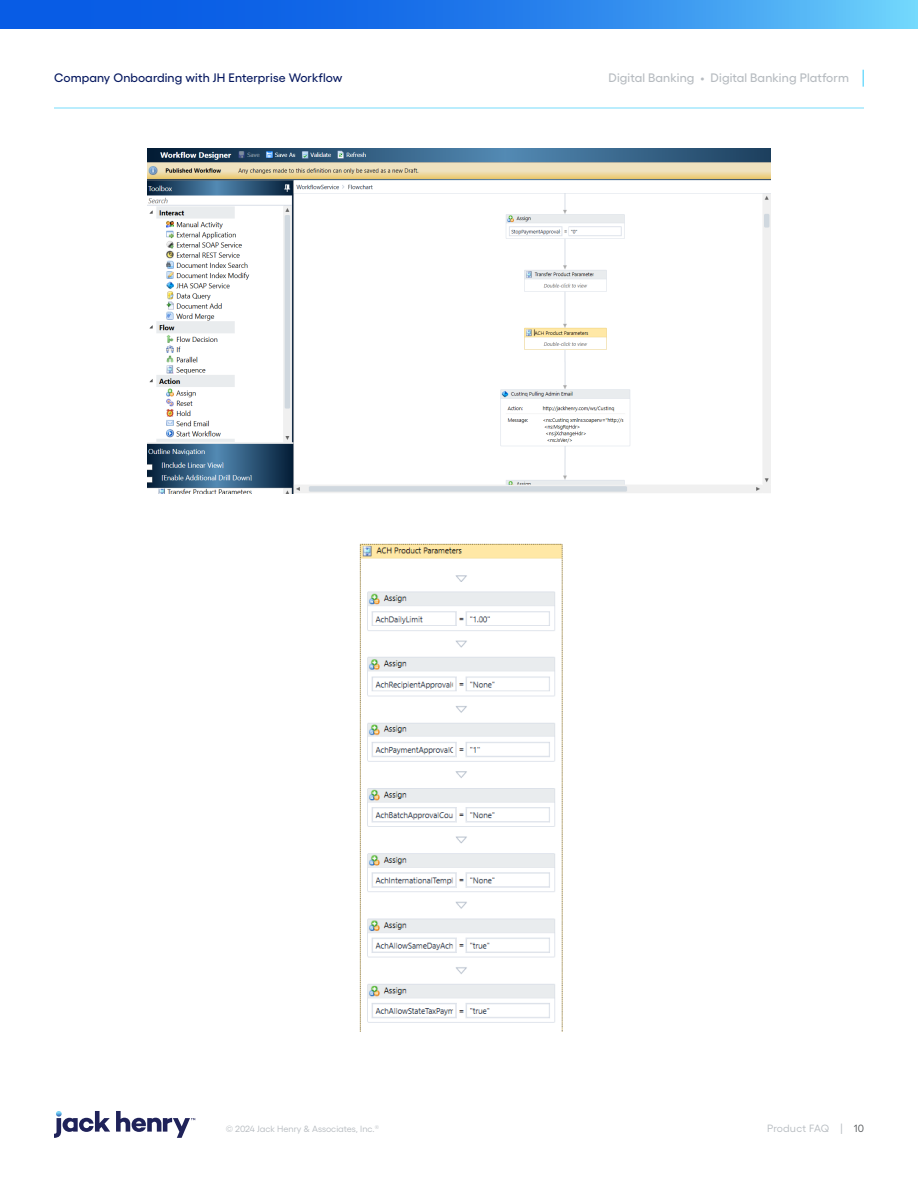
<style>
.page{position:relative;width:918px;height:1188px;background:#fff}
.page>*{position:absolute;margin:0;border:0;box-sizing:border-box;transform-origin:0 0}
.t1{font:500 12.3px "Gellix";letter-spacing:.01em;color:#06185f}
.t2{font:500 12.3px "Gellix";letter-spacing:.01em;color:#b6bbc0}
.t3{font:10.5px "Gellix";letter-spacing:.015em;color:#b6bbc0}
.t4{font:9px "Gellix";color:#b6bbc0}
.s1{color:#575a5d}
</style>
<div class="page">
<svg style="left:0;top:0;width:918px;height:28px;background:#2781eb"></svg>
<svg style="left:862px;top:70px;width:2px;height:17px"></svg>
<hr style="left:54px;top:108px;width:810px;height:1px;background:#76dcfd">
<svg style="left:54px;top:1111px;width:141px;height:27px"></svg>
<img style="left:147px;top:148px;width:624px;height:345px">
<img style="left:359px;top:543px;width:204px;height:488px">
<p class="t1" style="left:54px;top:69px;width:290px">Company Onboarding with JH Enterprise Workflow</p>
<p class="t2" style="left:609px;top:68px;width:242px">Digital Banking • Digital Banking Platform</p>
<p class="t4" style="left:226px;top:1122px;width:155px">© 2024 Jack Henry &amp; Associates, Inc.<sup>®</sup></p>
<p class="t3" style="left:767px;top:1120px;width:98px">Product FAQ | <span class="s1">10</span></p>
</div>
